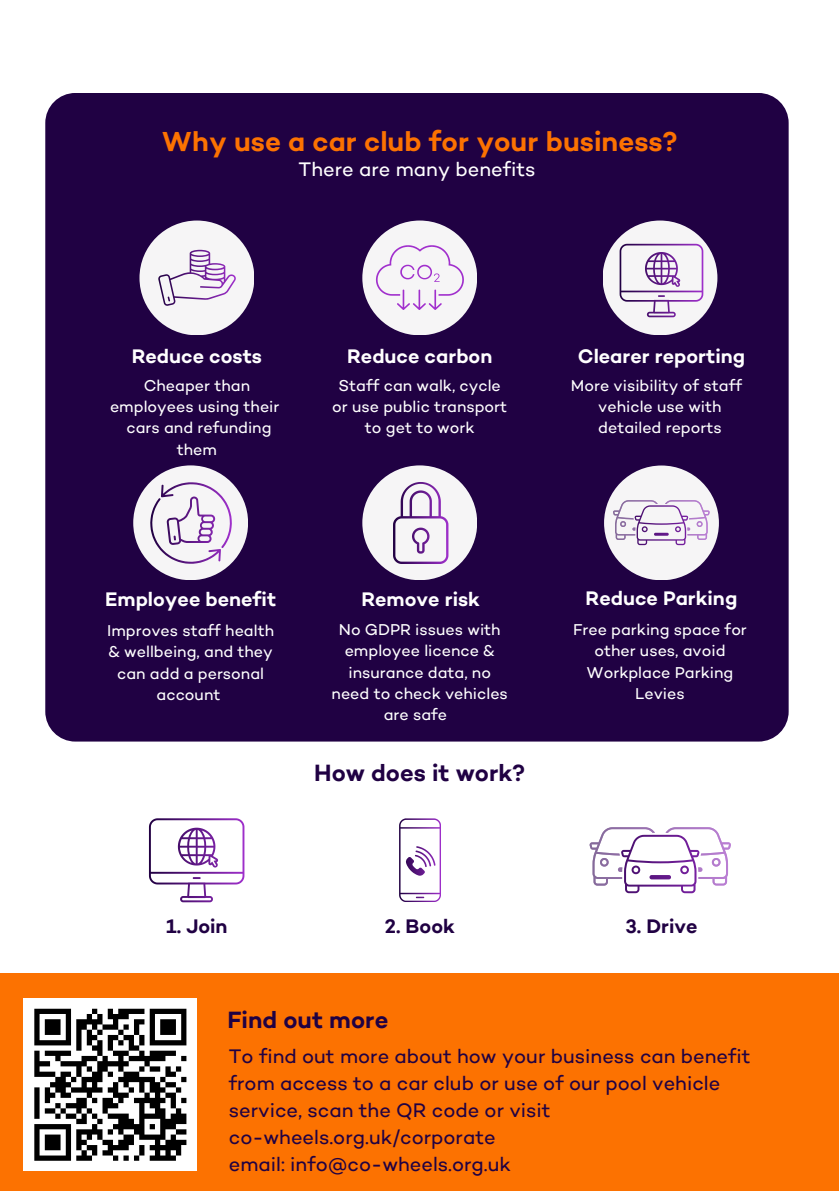
<style>
.page{position:relative;width:839px;height:1191px;background:#fff}
.page>*{position:absolute;margin:0;border:0;box-sizing:border-box;transform-origin:0 0}
.t1{font:600 28px "Campton";color:#fc7201}
.t2{font:600 24px "Campton";color:#200143}
.t3{font:20px/27px "Campton";color:#200143}
.t4{font:600 20px "Campton";color:#fff}
.t5{font:20px "Campton";color:#fff}
.t6{font:600 20px "Campton";color:#200143}
.t7{font:16px/21.4px "Campton";color:#fff;text-align:center}
</style>
<div class="page">
<div style="left:45px;top:93px;width:743px;height:648px;background:#200143;border-radius:30px"></div>
<div style="left:0;top:973px;width:838px;height:218px;background:#fc7201"></div>
<div style="left:139px;top:221px;width:115px;height:114px;background:#f6f5f6;border-radius:50%"></div>
<svg style="left:158px;top:250px;width:78px;height:56px"></svg>
<div style="left:362px;top:221px;width:115px;height:114px;background:#f6f5f6;border-radius:50%"></div>
<svg style="left:376px;top:245px;width:88px;height:65px"></svg>
<div style="left:602px;top:221px;width:115px;height:114px;background:#f6f5f6;border-radius:50%"></div>
<div style="left:133px;top:465px;width:115px;height:115px;background:#f6f5f6;border-radius:50%"></div>
<svg style="left:150px;top:483px;width:81px;height:81px"></svg>
<div style="left:362px;top:465px;width:115px;height:115px;background:#f6f5f6;border-radius:50%"></div>
<svg style="left:149px;top:818px;width:95px;height:84px"></svg>
<svg style="left:589px;top:827px;width:142px;height:66px"></svg>
<svg style="left:399px;top:818px;width:42px;height:84px"></svg>
<div style="left:604px;top:466px;width:115px;height:114px;background:#f6f5f6;border-radius:50%"></div>
<svg style="left:613px;top:500px;width:96px;height:45px"></svg>
<svg style="left:619px;top:244px;width:84px;height:73px"></svg>
<svg style="left:393px;top:482px;width:55px;height:82px"></svg>
<div style="left:24px;top:998px;width:173px;height:173px;background:#fff"></div>
<svg style="left:34px;top:1008px;width:153px;height:153px"></svg>
<p class="t1" style="left:162px;top:124px;width:517px">Why use a car club for your business?</p>
<p class="t5" style="left:298px;top:157px;width:238px">There are many benefits</p>
<p class="t4" style="left:132px;top:344px;width:132px">Reduce costs</p>
<p class="t4" style="left:347px;top:344px;width:147px">Reduce carbon</p>
<p class="t4" style="left:578px;top:344px;width:169px">Clearer reporting</p>
<p class="t7" style="left:110px;top:374px;width:171px">Cheaper than employees using their cars and refunding them</p>
<p class="t7" style="left:332px;top:374px;width:176px">Staff can walk, cycle or use public transport to get to work</p>
<p class="t7" style="left:571px;top:374px;width:173px">More visibility of staff vehicle use with detailed reports</p>
<p class="t4" style="left:105px;top:587px;width:172px">Employee benefit</p>
<p class="t4" style="left:361px;top:587px;width:120px">Remove risk</p>
<p class="t7" style="left:107px;top:620px;width:168px">Improves staff health &amp; wellbeing, and they can add a personal account</p>
<p class="t7" style="left:331px;top:619px;width:178px">No GDPR issues with employee licence &amp; insurance data, no need to check vehicles are safe</p>
<p class="t2" style="left:314px;top:759px;width:212px">How does it work?</p>
<p class="t4" style="left:585px;top:586px;width:153px">Reduce Parking</p>
<p class="t7" style="left:573px;top:619px;width:175px">Free parking space for other uses, avoid<br>Workplace Parking<br>Levies</p>
<p class="t6" style="left:166px;top:914px;width:63px">1. Join</p>
<p class="t6" style="left:385px;top:914px;width:72px">2. Book</p>
<p class="t6" style="left:625px;top:914px;width:74px">3. Drive</p>
<p class="t2" style="left:227px;top:1005px;width:162px">Find out more</p>
<p class="t3" style="left:229px;top:1042px;width:523px">To find out more about how your business can benefit from access to a car club or use of our pool vehicle service, scan the QR code or visit</p>
<p class="t3" style="left:229px;top:1123px;width:268px">co-wheels.org.uk/corporate</p>
<p class="t3" style="left:229px;top:1150px;width:283px">email: info@co-wheels.org.uk</p>
</div>
